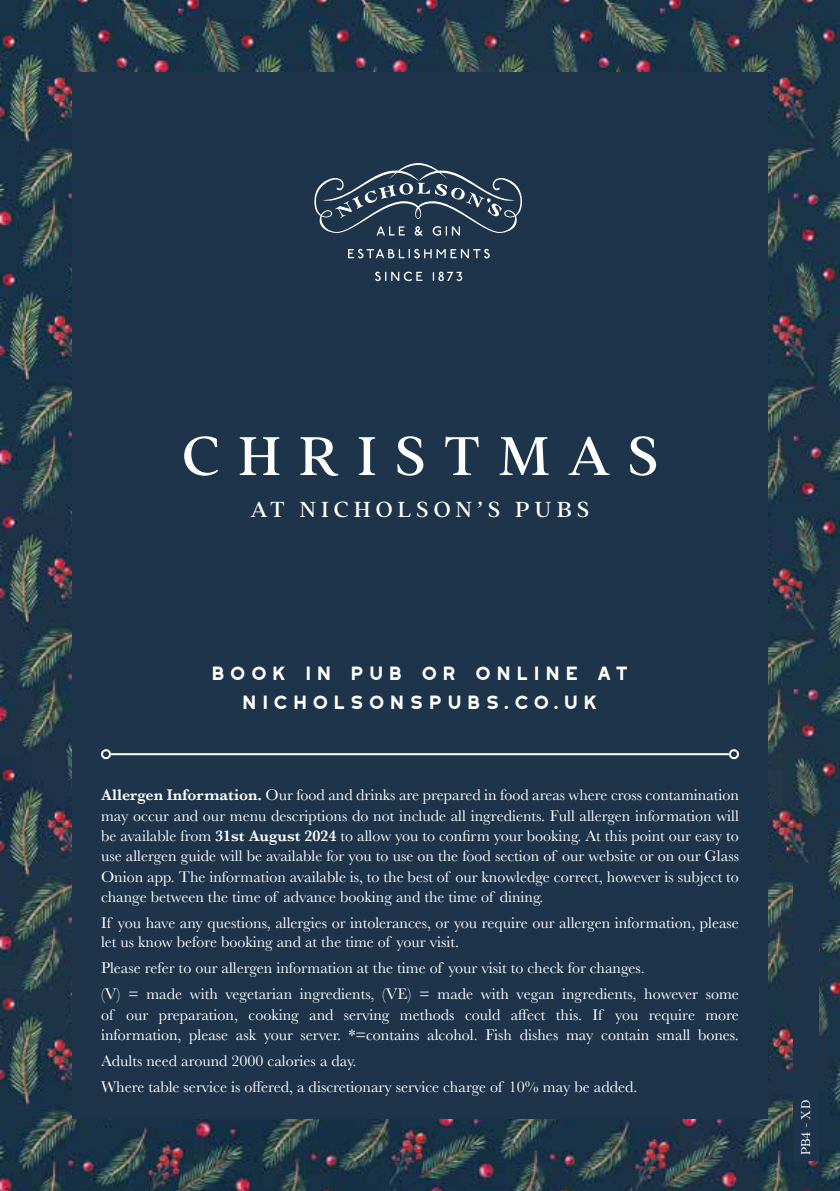
<style>
.page{position:relative;width:840px;height:1191px;background:#fff}
.page>*{position:absolute;margin:0;border:0;box-sizing:border-box;transform-origin:0 0}
.t1{font:60px "Addington CF";letter-spacing:.3em;color:#fff}
.t2{font:700 24px/28.8px "Westmount";letter-spacing:.1em;color:#fff;text-align:center}
.t3{font:24px "Addington CF";letter-spacing:.195em;color:#fff}
.t4{font:16px/20.4px "Baskerville";color:#fff}
.t5{font:300 14px "Addington CF";color:#fff}
.s1{font-weight:600}
</style>
<div class="page">
<img style="left:0;top:0;width:839px;height:1191px">
<div style="left:72px;top:72px;width:695px;height:1047px;background:#1d344a"></div>
<svg style="left:348px;top:249px;width:141px;height:9px"></svg>
<svg style="left:375px;top:272px;width:47px;height:9px"></svg>
<svg style="left:432px;top:272px;width:30px;height:9px"></svg>
<svg style="left:314px;top:163px;width:207px;height:73px"></svg>
<hr style="left:110px;top:753px;width:619px;height:2px;background:#fff">
<div style="left:101px;top:749px;width:10px;height:10px;border:2px solid #fff;border-radius:50%"></div>
<div style="left:728px;top:749px;width:10px;height:10px;border:2px solid #fff;border-radius:50%"></div>
<div style="left:792px;top:863px;width:25px;height:298px;background:#1d344a"></div>
<h1 class="t1" style="left:181px;top:412px;width:478px">CHRISTMAS</h1>
<h2 class="t3" style="left:251px;top:492px;width:340px">AT NICHOLSON’S PUBS</h2>
<h2 class="t2" style="left:210px;top:658px;width:421px">BOOK IN PUB OR ONLINE AT<br>NICHOLSONSPUBS.CO.UK</h2>
<p class="t4" style="left:101px;top:785px;width:639px;text-align:justify"><span class="s1">Allergen Information.</span> Our food and drinks are prepared in food areas where cross contamination may occur and our menu descriptions do not include all ingredients. Full allergen information will be available from <span class="s1">31st August 2024</span> to allow you to confirm your booking. At this point our easy to use allergen guide will be available for you to use on the food section of our website or on our Glass Onion app. The information available is, to the best of our knowledge correct, however is subject to change between the time of advance booking and the time of dining.</p>
<p class="t4" style="left:101px;top:913px;width:639px;line-height:19.2px">If you have any questions, allergies or intolerances, or you require our allergen information, please let us know before booking and at the time of your visit.</p>
<p class="t4" style="left:101px;top:955px;width:639px;line-height:26px">Please refer to our allergen information at the time of your visit to check for changes.<br>(V) = made with vegetarian ingredients, (VE) = made with vegan ingredients, however some</p>
<p class="t4" style="left:101px;top:1004px;width:639px">of our preparation, cooking and serving methods could affect this. If you require more information, please ask your server. *=contains alcohol. Fish dishes may contain small bones.</p>
<p class="t4" style="left:101px;top:1048px;width:537px;line-height:26px">Adults need around 2000 calories a day.<br>Where table service is offered, a discretionary service charge of 10% may be added.</p>
<p class="t5" style="left:795px;top:1155px;width:57px;rotate:-90deg">PB4 - XD</p>
</div>
